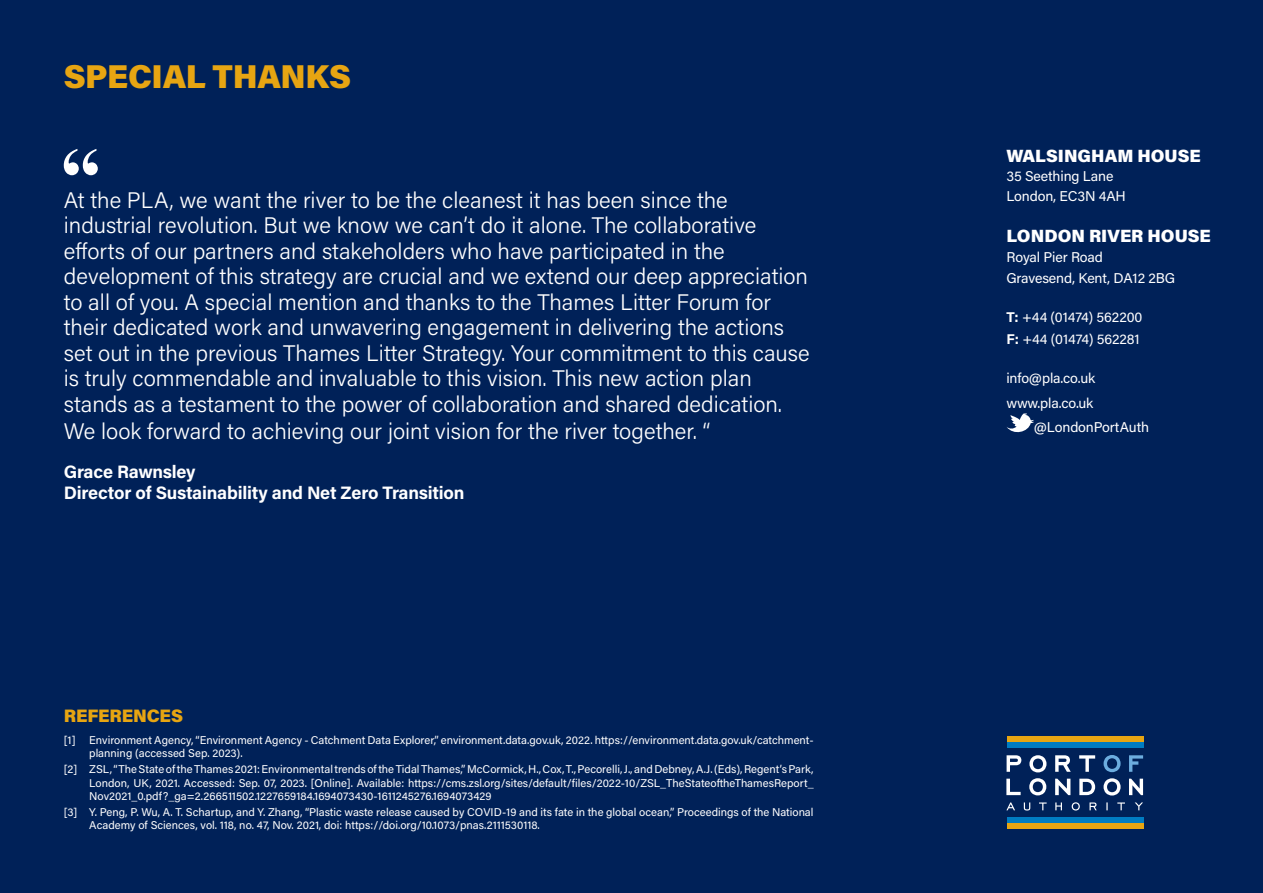
<style>
.page{position:relative;width:1263px;height:893px;background:#002158}
.page>*{position:absolute;margin:0;border:0;box-sizing:border-box;transform-origin:0 0}
._2022_Main_page_heading{font:900 33px "Acumin Pro";letter-spacing:-.01em;color:#e7a512}
._2022_Subheading_1{font:300 22.5px/25.7px "Acumin Pro";color:#fff}
._2022_Subheading_1-2{font:700 18px/21.6px "Acumin Pro";letter-spacing:-.01em;color:#fff}
.Heading_1{font:900 18px "Acumin Pro";letter-spacing:-.01em;color:#e7a512}
.Subheading_1{font:900 17.7px "Acumin Pro";color:#fff}
.Body_text_8_12{font:14.1px "Acumin Pro";letter-spacing:-.01em;color:#fff}
._2022_Body_text_9_12{font:11.25px/13.5px "Acumin Pro";color:#fff}
.s1{font-weight:700}
</style>
<div class="page">
<svg style="left:1007px;top:413px;width:27px;height:20px"></svg>
<div style="left:1006px;top:736px;width:137px;height:6px;background:#e7a512"></div>
<div style="left:1006px;top:823px;width:137px;height:6px;background:#e7a512"></div>
<div style="left:1006px;top:742px;width:137px;height:6px;background:#007cc2"></div>
<div style="left:1006px;top:817px;width:137px;height:6px;background:#007cc2"></div>
<svg style="left:1006px;top:802px;width:9px;height:8px"></svg>
<svg style="left:1024px;top:802px;width:6px;height:8px"></svg>
<svg style="left:1039px;top:802px;width:8px;height:8px"></svg>
<svg style="left:1055px;top:802px;width:7px;height:8px"></svg>
<svg style="left:1072px;top:802px;width:8px;height:8px"></svg>
<svg style="left:1089px;top:802px;width:8px;height:8px"></svg>
<svg style="left:1106px;top:802px;width:2px;height:8px"></svg>
<svg style="left:1117px;top:802px;width:8px;height:8px"></svg>
<svg style="left:1135px;top:802px;width:8px;height:8px"></svg>
<svg style="left:1103px;top:755px;width:17px;height:17px"></svg>
<svg style="left:1129px;top:755px;width:14px;height:17px"></svg>
<svg style="left:1006px;top:755px;width:15px;height:17px"></svg>
<svg style="left:1055px;top:755px;width:16px;height:17px"></svg>
<svg style="left:1079px;top:755px;width:16px;height:17px"></svg>
<svg style="left:1029px;top:755px;width:17px;height:17px"></svg>
<svg style="left:1055px;top:779px;width:15px;height:16px"></svg>
<svg style="left:1079px;top:779px;width:16px;height:16px"></svg>
<svg style="left:1103px;top:778px;width:17px;height:17px"></svg>
<svg style="left:1129px;top:779px;width:14px;height:16px"></svg>
<svg style="left:1029px;top:778px;width:17px;height:17px"></svg>
<svg style="left:1006px;top:779px;width:14px;height:16px"></svg>
<svg style="left:64px;top:149px;width:34px;height:26px"></svg>
<p class="_2022_Main_page_heading" style="left:64px;top:53px;width:289px">SPECIAL THANKS</p>
<p class="_2022_Subheading_1" style="left:64px;top:186px;width:747px">At the PLA, we want the river to be the cleanest it has been since the industrial revolution. But we know we can’t do it alone. The collaborative efforts of our partners and stakeholders who have participated in the development of this strategy are crucial and we extend our deep appreciation to all of you. A special mention and thanks to the Thames Litter Forum for their dedicated work and unwavering engagement in delivering the actions set out in the previous Thames Litter Strategy. Your commitment to this cause is truly commendable and invaluable to this vision. This new action plan stands as a testament to the power of collaboration and shared dedication.<br>We look forward to achieving our joint vision for the river together. “</p>
<p class="_2022_Subheading_1-2" style="left:64px;top:460px;width:402px">Grace Rawnsley<br>Director of Sustainability and Net Zero Transition</p>
<p class="Heading_1" style="left:64px;top:703px;width:121px">REFERENCES</p>
<p class="_2022_Body_text_9_12" style="left:89px;top:733px;width:726px;text-indent:-26px">[1] Environment Agency, “Environment Agency - Catchment Data Explorer,” environment.data.gov.uk, 2022. https://environment.data.gov.uk/catchment&shy;planning (accessed Sep. 2023).</p>
<p class="_2022_Body_text_9_12" style="left:89px;top:762px;width:726px;text-align:justify;text-indent:-26px">[2] ZSL, “The State of the Thames 2021: Environmental trends of the Tidal Thames,” McCormick, H., Cox, T., Pecorelli, J., and Debney, A.J. (Eds), Regent’s Park, London, UK, 2021. Accessed: Sep. 07, 2023. [Online]. Available: https://cms.zsl.org/sites/default/files/2022-10/ZSL_TheStateoftheThamesReport_ Nov2021_0.pdf?_ga=2.266511502.1227659184.1694073430-1611245276.1694073429</p>
<p class="_2022_Body_text_9_12" style="left:89px;top:804px;width:726px;text-indent:-26px">[3] Y. Peng, P. Wu, A. T. Schartup, and Y. Zhang, “Plastic waste release caused by COVID-19 and its fate in the global ocean,” Proceedings of the National<br>Academy of Sciences, vol. 118, no. 47, Nov. 2021, doi: https://doi.org/10.1073/pnas.2111530118.</p>
<p class="Subheading_1" style="left:1006px;top:143px;width:196px">WALSINGHAM HOUSE</p>
<p class="Body_text_8_12" style="left:1006px;top:167px;width:108px">35 Seething Lane</p>
<p class="Body_text_8_12" style="left:1006px;top:186px;width:121px">London, EC3N 4AH</p>
<p class="Subheading_1" style="left:1006px;top:223px;width:206px">LONDON RIVER HOUSE</p>
<p class="Body_text_8_12" style="left:1006px;top:247px;width:98px">Royal Pier Road</p>
<p class="Body_text_8_12" style="left:1006px;top:268px;width:170px">Gravesend, Kent, DA12 2BG</p>
<p class="Body_text_8_12" style="left:1006px;top:308px;width:138px"><span class="s1">T:</span> +44 (01474) 562200</p>
<p class="Body_text_8_12" style="left:1006px;top:329px;width:135px"><span class="s1">F:</span> +44 (01474) 562281</p>
<p class="Body_text_8_12" style="left:1006px;top:368px;width:90px">info@pla.co.uk</p>
<p class="Body_text_8_12" style="left:1006px;top:393px;width:88px">www.pla.co.uk</p>
<p class="Body_text_8_12" style="left:1034px;top:417px;width:117px">@LondonPortAuth</p>
</div>
